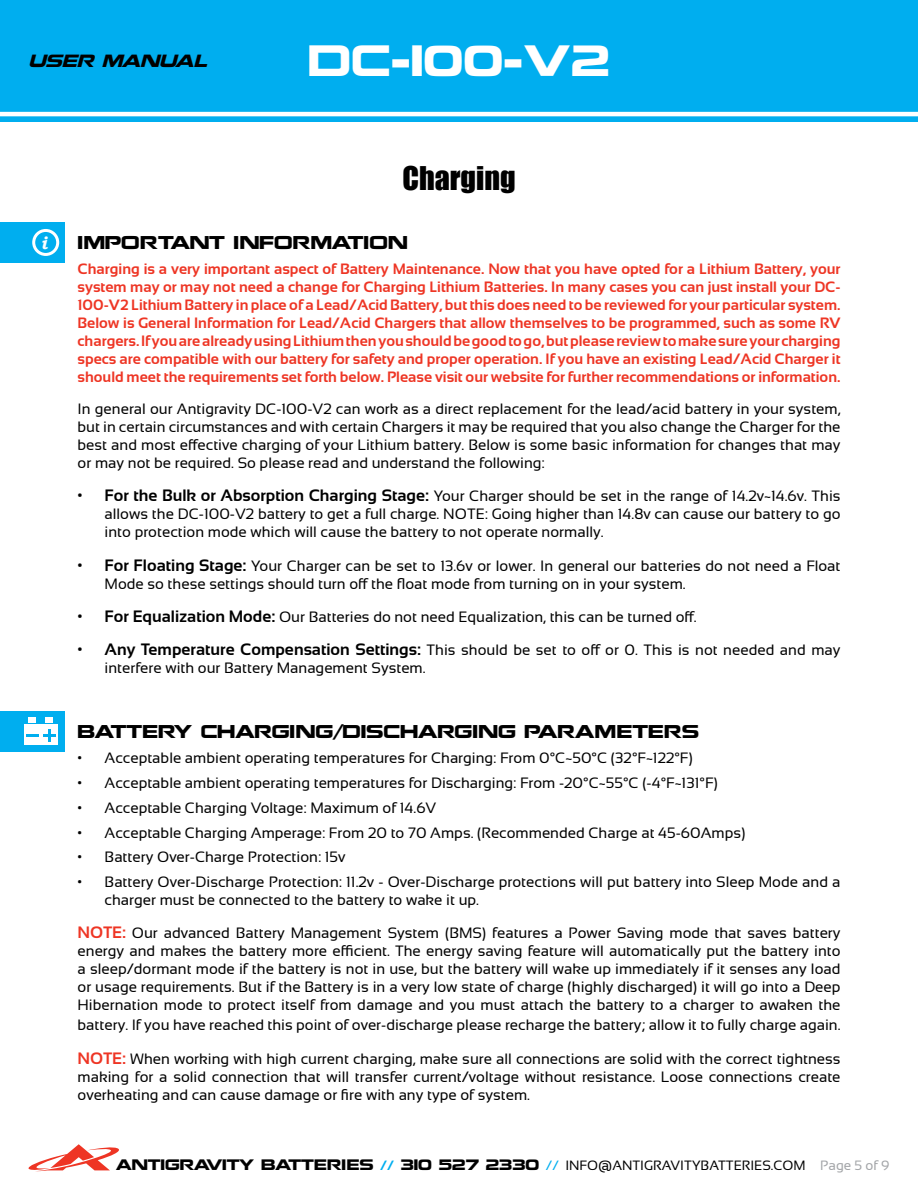
<style>
.page{position:relative;width:918px;height:1188px;background:#fff}
.page>*{position:absolute;margin:0;border:0;box-sizing:border-box;transform-origin:0 0}
.t1{font:39px "Nokia Kokia";color:#fff}
.t2{font:30px "Impact";color:#000}
.t3{font:italic 700 18px "Bookman Old Style";color:#fff}
.t4{font:16.5px "Nokia Kokia";letter-spacing:-.005em;color:#000}
.t5{font:italic 15.75px "Nokia Kokia";color:#000}
.t6{font:15px/18px "Sansation";color:#000;text-align:justify}
.t7{font:700 15px/18px "Sansation";color:#ee3524;text-align:justify}
.t8{font:13.5px "Nokia Kokia";letter-spacing:-.01em;color:#000}
.s1{font-weight:700;font-size:16.5px}
.s2{font-weight:700;font-size:16.5px;color:#ee3524}
.s3{font-family:"Sansation";font-weight:700;color:#00aeef}
.s4{font-family:"Sansation";color:#00aeef}
.s5{font-family:"Sansation"}
.s6{font-family:"Sansation";color:#a3a5a8}
</style>
<div class="page">
<div style="left:0;top:0;width:918px;height:122px;background:#00aeef"></div>
<hr style="left:0;top:112px;width:918px;height:4px;background:#fff">
<svg style="left:28px;top:1144px;width:91px;height:27px"></svg>
<div style="left:0;top:222px;width:64px;height:40px;background:#00aeef"></div>
<div style="left:0;top:711px;width:64px;height:41px;background:#00aeef"></div>
<div style="left:24px;top:724px;width:34px;height:20px;background:#fff"></div>
<div style="left:28px;top:717px;width:8px;height:6px;background:#fff"></div>
<div style="left:46px;top:717px;width:7px;height:6px;background:#fff"></div>
<svg style="left:27px;top:729px;width:28px;height:12px"></svg>
<div style="left:32px;top:229px;width:27px;height:27px;border:3px solid #fff;border-radius:50%"></div>
<p class="t5" style="left:28px;top:51px;width:185px">USER MANUAL</p>
<h1 class="t1" style="left:308px;top:37px;width:304px">DC-100-V2</h1>
<h2 class="t2" style="left:402px;top:155px;width:115px">Charging</h2>
<p class="t3" style="left:40px;top:230px;width:8px">i</p>
<p class="t4" style="left:78px;top:232px;width:332px">IMPORTANT INFORMATION</p>
<p class="t7" style="left:78px;top:260px;width:765px">Charging is a very important aspect of Battery Maintenance. Now that you have opted for a Lithium Battery, your system may or may not need a change for Charging Lithium Batteries. In many cases you can just install your DC-100-V2 Lithium Battery in place of a Lead/Acid Battery, but this does need to be reviewed for your particular system.<br>Below is General Information for Lead/Acid Chargers that allow themselves to be programmed, such as some RV chargers. If you are already using Lithium then you should be good to go, but please review to make sure your charging specs are compatible with our battery for safety and proper operation. If you have an existing Lead/Acid Charger it should meet the requirements set forth below. Please visit our website for further recommendations or information.</p>
<p class="t6" style="left:78px;top:400px;width:764px">In general our Antigravity DC-100-V2 can work as a direct replacement for the lead/acid battery in your system, but in certain circumstances and with certain Chargers it may be required that you also change the Charger for the best and most effective charging of your Lithium battery. Below is some basic information for changes that may or may not be required. So please read and understand the following:</p>
<p class="t6" style="left:105px;top:487px;width:737px;text-indent:-27px"><span class="s1">• For the Bulk or Absorption Charging Stage:</span> Your Charger should be set in the range of 14.2v~14.6v. This allows the DC-100-V2 battery to get a full charge. NOTE: Going higher than 14.8v can cause our battery to go into protection mode which will cause the battery to not operate normally.</p>
<p class="t6" style="left:105px;top:556px;width:737px;text-indent:-27px"><span class="s1">• For Floating Stage:</span> Your Charger can be set to 13.6v or lower. In general our batteries do not need a Float<br>Mode so these settings should turn off the float mode from turning on in your system.</p>
<p class="t6" style="left:78px;top:608px;width:621px"><span class="s1">• For Equalization Mode:</span> Our Batteries do not need Equalization, this can be turned off.</p>
<p class="t6" style="left:105px;top:641px;width:737px;text-indent:-27px"><span class="s1">• Any Temperature Compensation Settings:</span> This should be set to off or 0. This is not needed and may interfere with our Battery Management System.</p>
<p class="t4" style="left:78px;top:721px;width:623px">BATTERY CHARGING/DISCHARGING PARAMETERS</p>
<p class="t6" style="left:78px;top:749px;width:617px">• Acceptable ambient operating temperatures for Charging: From 0°C~50°C (32°F~122°F)</p>
<p class="t6" style="left:78px;top:774px;width:642px">• Acceptable ambient operating temperatures for Discharging: From -20°C~55°C (-4°F~131°F)</p>
<p class="t6" style="left:78px;top:799px;width:360px">• Acceptable Charging Voltage: Maximum of 14.6V</p>
<p class="t6" style="left:78px;top:823px;width:669px">• Acceptable Charging Amperage: From 20 to 70 Amps. (Recommended Charge at 45-60Amps)</p>
<p class="t6" style="left:78px;top:848px;width:269px">• Battery Over-Charge Protection: 15v</p>
<p class="t6" style="left:105px;top:873px;width:737px;text-indent:-27px">• Battery Over-Discharge Protection: 11.2v - Over-Discharge protections will put battery into Sleep Mode and a charger must be connected to the battery to wake it up.</p>
<p class="t6" style="left:78px;top:924px;width:765px"><span class="s2">NOTE:</span> Our advanced Battery Management System (BMS) features a Power Saving mode that saves battery energy and makes the battery more efficient. The energy saving feature will automatically put the battery into a sleep/dormant mode if the battery is not in use, but the battery will wake up immediately if it senses any load or usage requirements. But if the Battery is in a very low state of charge (highly discharged) it will go into a Deep Hibernation mode to protect itself from damage and you must attach the battery to a charger to awaken the</p>
<p class="t6" style="left:78px;top:1016px;width:764px">battery. If you have reached this point of over-discharge please recharge the battery; allow it to fully charge again.</p>
<p class="t6" style="left:78px;top:1049px;width:764px"><span class="s2">NOTE:</span> When working with high current charging, make sure all connections are solid with the correct tightness making for a solid connection that will transfer current/voltage without resistance. Loose connections create overheating and can cause damage or fire with any type of system.</p>
<p class="t8" style="left:116px;top:1156px;width:775px">ANTIGRAVITY BATTERIES <span class="s3">//</span> 310 527 2330 <span class="s4">//</span> <span class="s5">INFO@ANTIGRAVITYBATTERIES.COM</span> <span class="s6">Page 5 of 9</span></p>
</div>
